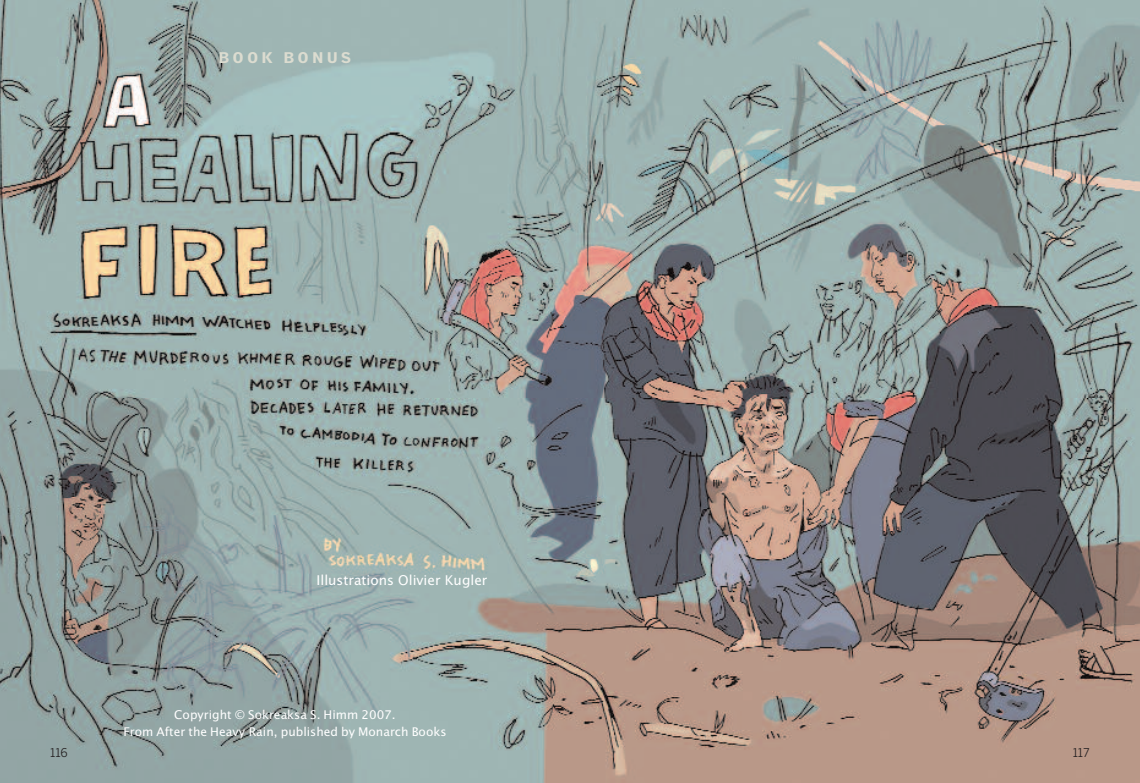
<style>
.page{position:relative;width:1140px;height:783px;background:#fff}
.page>*{position:absolute;margin:0;border:0;box-sizing:border-box;transform-origin:0 0}
.t1{font:900 15px "Griffith Gothic";letter-spacing:.23em;color:#dcdcd0;scale:1.1 1}
.t2{font:13.5px "Lucida Grande";color:#fff}
.t3{font:12px/16.8px "Lucida Grande";color:#fff;text-align:center}
.t4{font:12px "Benton Gothic";color:#231f20}
</style>
<div class="page">
<img style="left:0;top:0;width:1140px;height:782px">
<p class="t1" style="left:219px;top:49px;width:122px">BOOK BONUS</p>
<p class="t2" style="left:316px;top:572px;width:172px">Illustrations Olivier Kugler</p>
<p class="t3" style="left:123px;top:706px;width:324px">Copyright © Sokreaksa S. Himm 2007.<br>From After the Heavy Rain, published by Monarch Books</p>
<p class="t4" style="left:50px;top:745px;width:19px">116</p>
<p class="t4" style="left:1072px;top:745px;width:18px">117</p>
</div>
